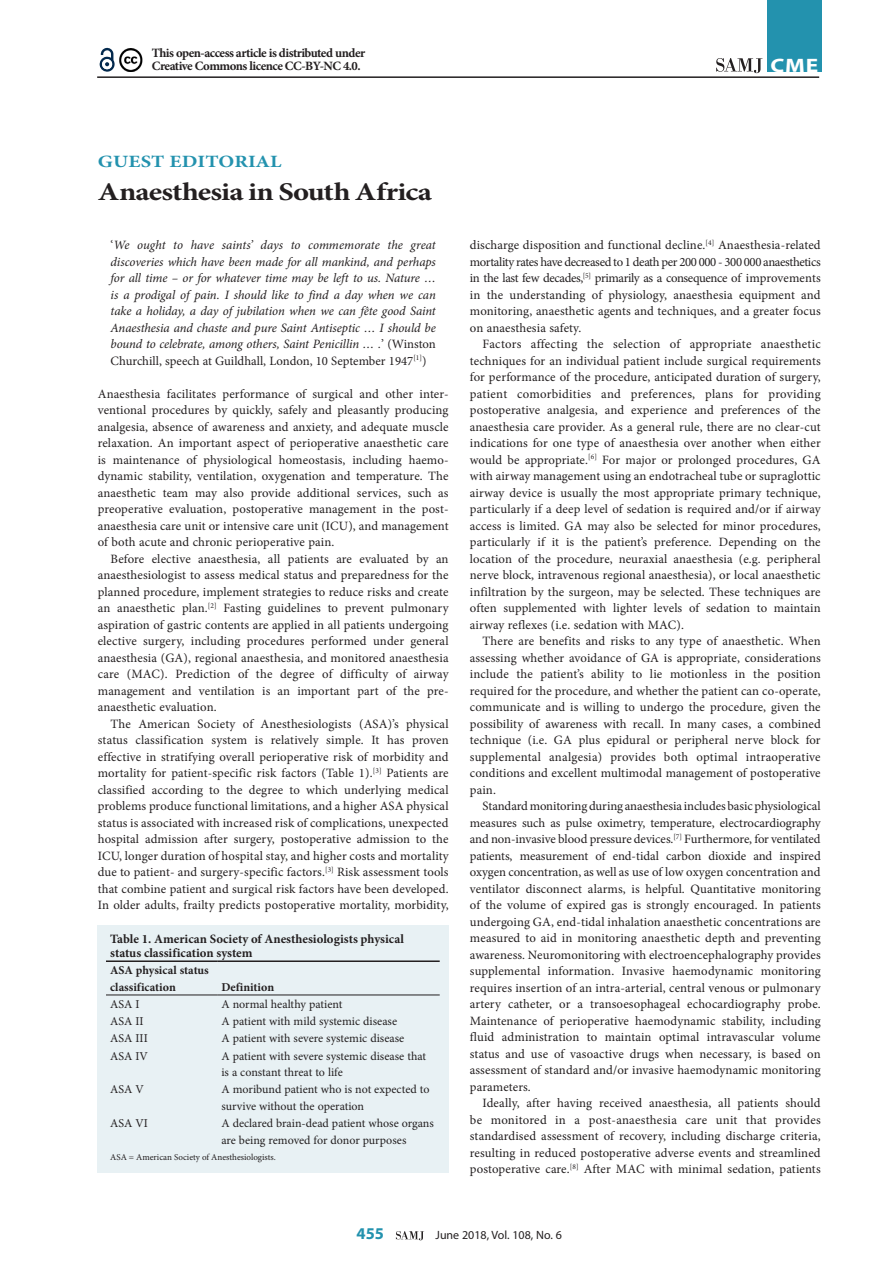
<style>
.page{position:relative;width:893px;height:1263px;background:#fff}
.page>*{position:absolute;margin:0;border:0;box-sizing:border-box;transform-origin:0 0}
.A_HEAD{font:700 25.5px "Minion Pro";letter-spacing:-.025em;color:#231f20;scale:1.2 1}
.t1{font:700 19.5px "Myriad Pro";color:#fff;scale:1.2 1}
.AA_HEAD{font:700 17.25px "Minion Pro";letter-spacing:.01em;color:#2392ae;scale:1.2 1}
.t2{font:700 16.5px "Myriad Pro";color:#2392ae}
.BODY_TEXT_INDENT{font:12.75px/16.5px "Minion Pro";letter-spacing:.01em;color:#231f20;text-align:justify}
.BODY_TEXT_1ST_PARAGR{font:12.75px/16.5px "Minion Pro";letter-spacing:.005em;color:#231f20;text-align:justify}
.BODY_TEXT_INDENT-2{font:italic 12.75px/16.5px "Minion Pro";letter-spacing:-.01em;color:#231f20;text-align:justify}
.TABLE_HEAD{font:700 12.75px/13.5px "Minion Pro";color:#231f20}
.BODY_TEXT_1ST_PARAGR-2{font:700 12.75px/13.5px "Minion Pro";letter-spacing:-.04em;color:#231f20}
.TABLE_COPY{font:12px/16.5px "Minion Pro";color:#231f20}
.TABLE_FIELD_NAME{font:700 12px/16.5px "Minion Pro";color:#231f20}
.t3{font:12px "Myriad Pro";color:#231f20}
.TABLE_FOOTNOTE{font:9px "Minion Pro";color:#231f20}
.s1{font-style:normal}
</style>
<div class="page">
<svg style="left:396px;top:1231px;width:28px;height:9px"></svg>
<hr style="left:97px;top:76px;width:722px;height:2px;background:#231f20">
<svg style="left:716px;top:58px;width:46px;height:15px"></svg>
<div style="left:767px;top:0;width:54px;height:72px;background:#2392ae"></div>
<svg style="left:99px;top:47px;width:16px;height:25px"></svg>
<img style="left:119px;top:48px;width:24px;height:23px">
<div style="left:97px;top:926px;width:352px;height:247px;background:#e8f1f4"></div>
<hr style="left:106px;top:960px;width:111px;height:2px;background:#231f20">
<hr style="left:217px;top:960px;width:223px;height:2px;background:#231f20">
<hr style="left:106px;top:994px;width:111px;height:1px;background:#231f20">
<hr style="left:217px;top:994px;width:223px;height:1px;background:#231f20">
<p class="BODY_TEXT_1ST_PARAGR-2" style="left:152px;top:46px;width:215px">This open-access article is distributed under<br>Creative Commons licence CC-BY-NC 4.0.</p>
<h2 class="t1" style="left:771px;top:53px;width:41px">CME</h2>
<h5 class="AA_HEAD" style="left:98px;top:149px;width:155px">GUEST EDITORIAL</h5>
<h1 class="A_HEAD" style="left:98px;top:173px;width:280px">Anaesthesia in South Africa</h1>
<p class="BODY_TEXT_INDENT-2" style="left:111px;top:237px;width:327px"><span class="s1">‘</span>We ought to have saints’ days to commemorate the great discoveries which have been made for all mankind, and perhaps for all time – or for whatever time may be left to us. Nature … is a prodigal of pain. I should like to find a day when we can take a holiday, a day of jubilation when we can fête good Saint Anaesthesia and chaste and pure Saint Antiseptic … I should be bound to celebrate, among others, Saint Penicillin … .<span class="s1">’ (Winston Churchill, speech at Guildhall, London, 10 September 1947</span><sup>[1]</sup><span class="s1">)</span></p>
<p class="BODY_TEXT_1ST_PARAGR" style="left:98px;top:385px;width:352px">Anaesthesia facilitates performance of surgical and other inter&shy;ventional procedures by quickly, safely and pleasantly producing analgesia, absence of awareness and anxiety, and adequate muscle relaxation. An important aspect of perioperative anaesthetic care is maintenance of physiological homeostasis, including haemo&shy;dynamic stability, ventilation, oxygenation and temperature. The anaesthetic team may also provide additional services, such as preoperative evaluation, postoperative management in the post&shy;anaesthesia care unit or intensive care unit (ICU), and management of both acute and chronic perioperative pain.</p>
<p class="BODY_TEXT_INDENT" style="left:98px;top:550px;width:352px;text-indent:13px">Before elective anaesthesia, all patients are evaluated by an anaesthesiologist to assess medical status and preparedness for the planned procedure, implement strategies to reduce risks and create an anaesthetic plan.<sup>[2]</sup> Fasting guidelines to prevent pulmonary aspiration of gastric contents are applied in all patients undergoing elective surgery, including procedures performed under general anaesthesia (GA), regional anaesthesia, and monitored anaesthesia care (MAC). Prediction of the degree of difficulty of airway management and ventilation is an important part of the pre&shy;anaesthetic evaluation.</p>
<p class="BODY_TEXT_INDENT" style="left:98px;top:715px;width:352px;text-indent:13px">The American Society of Anesthesiologists (ASA)’s physical status classification system is relatively simple. It has proven effective in stratifying overall perioperative risk of morbidity and mortality for patient-specific risk factors (Table 1).<sup>[3]</sup> Patients are classified according to the degree to which underlying medical problems produce functional limitations, and a higher ASA physical status is associated with increased risk of complications, unexpected hospital admission after surgery, postoperative admission to the ICU, longer duration of hospital stay, and higher costs and mortality due to patient- and surgery-specific factors.<sup>[3]</sup> Risk assessment tools that combine patient and surgical risk factors have been developed.<br>In older adults, frailty predicts postoperative mortality, morbidity,</p>
<p class="TABLE_HEAD" style="left:110px;top:932px;width:295px">Table 1. American Society of Anesthesiologists physical status classification system</p>
<p class="TABLE_FIELD_NAME" style="left:110px;top:962px;width:100px">ASA physical status classification</p>
<p class="TABLE_FIELD_NAME" style="left:221px;top:978px;width:54px">Definition</p>
<p class="TABLE_COPY" style="left:110px;top:996px;width:31px">ASA I</p>
<p class="TABLE_COPY" style="left:221px;top:996px;width:123px">A normal healthy patient</p>
<p class="TABLE_COPY" style="left:110px;top:1013px;width:35px">ASA II</p>
<p class="TABLE_COPY" style="left:221px;top:1013px;width:177px">A patient with mild systemic disease</p>
<p class="TABLE_COPY" style="left:110px;top:1030px;width:39px">ASA III</p>
<p class="TABLE_COPY" style="left:221px;top:1030px;width:184px">A patient with severe systemic disease</p>
<p class="TABLE_COPY" style="left:110px;top:1047px;width:39px">ASA IV</p>
<p class="TABLE_COPY" style="left:221px;top:1047px;width:206px">A patient with severe systemic disease that is a constant threat to life</p>
<p class="TABLE_COPY" style="left:110px;top:1081px;width:35px">ASA V</p>
<p class="TABLE_COPY" style="left:221px;top:1081px;width:210px">A moribund patient who is not expected to survive without the operation</p>
<p class="TABLE_COPY" style="left:110px;top:1115px;width:39px">ASA VI</p>
<p class="TABLE_COPY" style="left:221px;top:1115px;width:214px">A declared brain-dead patient whose organs are being removed for donor purposes</p>
<p class="TABLE_FOOTNOTE" style="left:110px;top:1151px;width:167px">ASA = American Society of Anesthesiologists.</p>
<p class="BODY_TEXT_INDENT" style="left:470px;top:237px;width:352px">discharge disposition and functional decline.<sup>[4]</sup> Anaesthesia-related mortality rates have decreased to 1 death per 200 000 - 300 000 anaesthetics in the last few decades,<sup>[5]</sup> primarily as a consequence of improvements in the understanding of physiology, anaesthesia equipment and monitoring, anaesthetic agents and techniques, and a greater focus on anaesthesia safety.</p>
<p class="BODY_TEXT_INDENT" style="left:470px;top:336px;width:352px;text-indent:13px">Factors affecting the selection of appropriate anaesthetic techniques for an individual patient include surgical requirements for performance of the procedure, anticipated duration of surgery, patient comorbidities and preferences, plans for providing postoperative analgesia, and experience and preferences of the anaesthesia care provider. As a general rule, there are no clear-cut indications for one type of anaesthesia over another when either would be appropriate.<sup>[6]</sup> For major or prolonged procedures, GA with airway management using an endotracheal tube or supraglottic airway device is usually the most appropriate primary technique, particularly if a deep level of sedation is required and/or if airway access is limited. GA may also be selected for minor procedures, particularly if it is the patient’s preference. Depending on the location of the procedure, neuraxial anaesthesia (e.g. peripheral nerve block, intravenous regional anaesthesia), or local anaesthetic infiltration by the surgeon, may be selected. These techniques are often supplemented with lighter levels of sedation to maintain airway reflexes (i.e. sedation with MAC).</p>
<p class="BODY_TEXT_INDENT" style="left:470px;top:633px;width:352px;text-indent:13px">There are benefits and risks to any type of anaesthetic. When assessing whether avoidance of GA is appropriate, considerations include the patient’s ability to lie motionless in the position required for the procedure, and whether the patient can co-operate, communicate and is willing to undergo the procedure, given the possibility of awareness with recall. In many cases, a combined technique (i.e. GA plus epidural or peripheral nerve block for supplemental analgesia) provides both optimal intraoperative conditions and excellent multimodal management of postoperative pain.</p>
<p class="BODY_TEXT_INDENT" style="left:470px;top:798px;width:352px;text-indent:13px">Standard monitoring during anaesthesia includes basic physiological measures such as pulse oximetry, temperature, electrocardiography and non-invasive blood pressure devices.<sup>[7]</sup> Furthermore, for ventilated patients, measurement of end-tidal carbon dioxide and inspired oxygen concentration, as well as use of low oxygen concentration and ventilator disconnect alarms, is helpful. Quantitative monitoring of the volume of expired gas is strongly encouraged. In patients undergoing GA, end-tidal inhalation anaesthetic concentrations are measured to aid in monitoring anaesthetic depth and preventing awareness. Neuromonitoring with electroencephalography provides supplemental information. Invasive haemodynamic monitoring requires insertion of an intra-arterial, central venous or pulmonary artery catheter, or a transoesophageal echocardiography probe.<br>Maintenance of perioperative haemodynamic stability, including fluid administration to maintain optimal intravascular volume status and use of vasoactive drugs when necessary, is based on assessment of standard and/or invasive haemodynamic monitoring parameters.</p>
<p class="BODY_TEXT_INDENT" style="left:470px;top:1095px;width:352px;text-indent:13px">Ideally, after having received anaesthesia, all patients should be monitored in a post-anaesthesia care unit that provides standardised assessment of recovery, including discharge criteria, resulting in reduced postoperative adverse events and streamlined postoperative care.<sup>[8]</sup> After MAC with minimal sedation, patients</p>
<p class="t2" style="left:357px;top:1223px;width:29px">455</p>
<p class="t3" style="left:436px;top:1228px;width:128px">June 2018, Vol. 108, No. 6</p>
</div>
